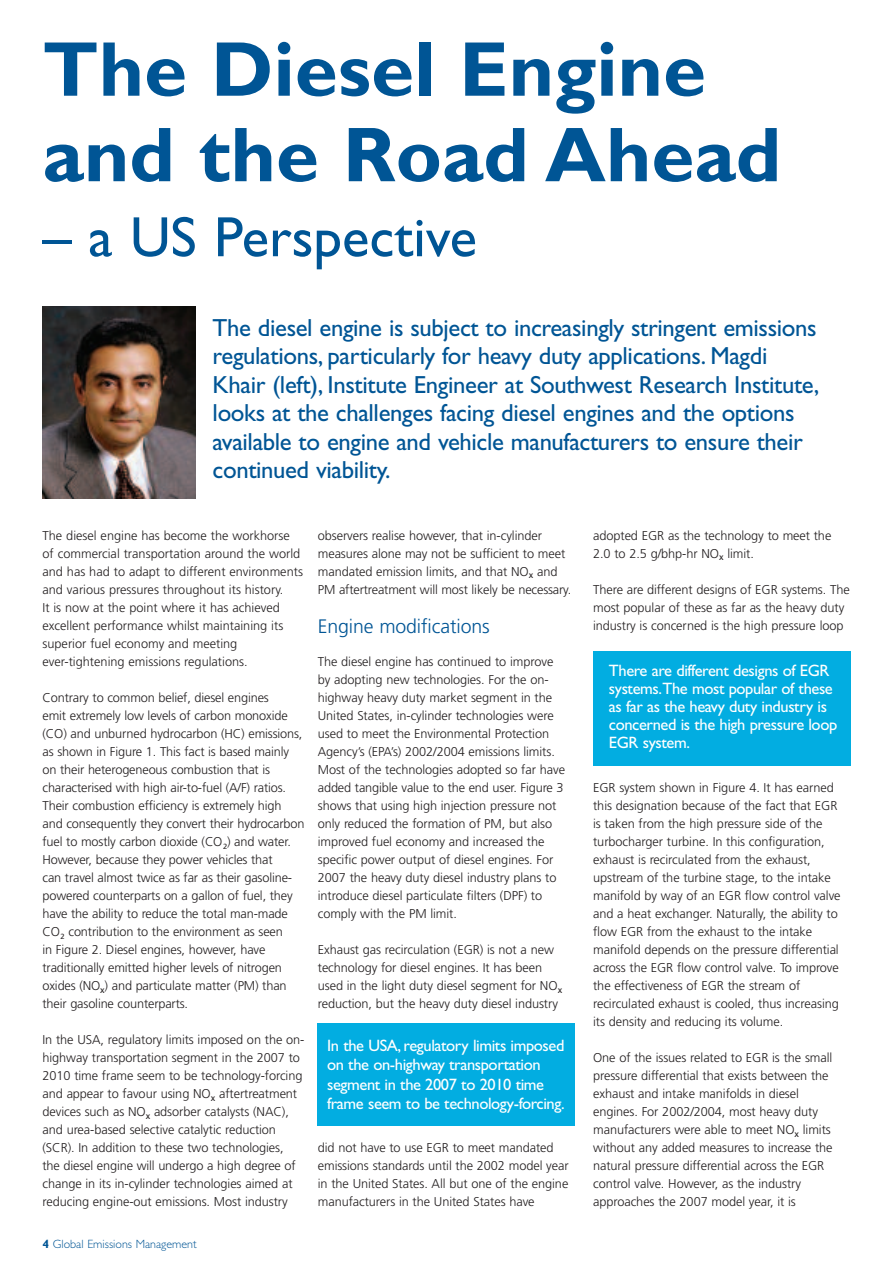
<style>
.page{position:relative;width:893px;height:1263px;background:#fff}
.page>*{position:absolute;margin:0;border:0;box-sizing:border-box;transform-origin:0 0}
.t1{font:700 78px/85.5px "Gill Sans";color:#005595}
.t2{font:57px "Gill Sans";color:#005595}
.t3{font:24.75px/28.5px "Gill Sans";letter-spacing:-.015em;color:#005595}
.t4{font:300 19.5px "Frutiger";letter-spacing:-.005em;color:#005595}
.t5{font:16.5px/18px "Gill Sans";letter-spacing:-.025em;color:#fff}
.t6{font:300 12.75px/18px "Frutiger";letter-spacing:-.005em;color:#231f20}
.t7{font:300 12px "Gill Sans";color:#005595}
.s1{font-weight:700}
</style>
<div class="page">
<img style="left:43px;top:306px;width:152px;height:193px">
<div style="left:593px;top:651px;width:257px;height:114px;background:#02ade1"></div>
<div style="left:318px;top:1024px;width:257px;height:102px;background:#02ade1"></div>
<h1 class="t1" style="left:43px;top:34px;width:740px">The Diesel Engine and the Road Ahead</h1>
<h2 class="t2" style="left:43px;top:215px;width:436px">– a US Perspective</h2>
<p class="t3" style="left:213px;top:316px;width:608px">The diesel engine is subject to increasingly stringent emissions regulations, particularly for heavy duty applications. Magdi Khair (left), Institute Engineer at Southwest Research Institute, looks at the challenges facing diesel engines and the options available to engine and vehicle manufacturers to ensure their continued viability.</p>
<p class="t6" style="left:43px;top:528px;width:262px">The diesel engine has become the workhorse of commercial transportation around the world and has had to adapt to different environments and various pressures throughout its history.<br>It is now at the point where it has achieved excellent performance whilst maintaining its superior fuel economy and meeting ever-tightening emissions regulations.</p>
<p class="t6" style="left:43px;top:690px;width:264px">Contrary to common belief, diesel engines<br>emit extremely low levels of carbon monoxide (CO) and unburned hydrocarbon (HC) emissions, as shown in Figure 1. This fact is based mainly on their heterogeneous combustion that is characterised with high air-to-fuel (A/F) ratios.<br>Their combustion efficiency is extremely high and consequently they convert their hydrocarbon fuel to mostly carbon dioxide (CO<sub>2</sub>) and water.<br>However, because they power vehicles that<br>can travel almost twice as far as their gasoline&shy;powered counterparts on a gallon of fuel, they have the ability to reduce the total man-made CO<sub>2</sub> contribution to the environment as seen<br>in Figure 2. Diesel engines, however, have traditionally emitted higher levels of nitrogen oxides (NO<sub>x</sub>) and particulate matter (PM) than their gasoline counterparts.</p>
<p class="t6" style="left:43px;top:1032px;width:263px">In the USA, regulatory limits imposed on the on&shy;highway transportation segment in the 2007 to 2010 time frame seem to be technology-forcing and appear to favour using NO<sub>x</sub> aftertreatment devices such as NO<sub>x</sub> adsorber catalysts (NAC), and urea-based selective catalytic reduction (SCR). In addition to these two technologies,<br>the diesel engine will undergo a high degree of change in its in-cylinder technologies aimed at reducing engine-out emissions. Most industry</p>
<p class="t7" style="left:43px;top:1239px;width:156px"><span class="s1">4</span> Global Emissions Management</p>
<p class="t6" style="left:318px;top:528px;width:255px">observers realise however, that in-cylinder measures alone may not be sufficient to meet mandated emission limits, and that NO<sub>x</sub> and PM aftertreatment will most likely be necessary.</p>
<h3 class="t4" style="left:318px;top:619px;width:173px">Engine modifications</h3>
<p class="t6" style="left:318px;top:654px;width:249px">The diesel engine has continued to improve by adopting new technologies. For the on&shy;highway heavy duty market segment in the United States, in-cylinder technologies were used to meet the Environmental Protection Agency’s (EPA’s) 2002/2004 emissions limits.<br>Most of the technologies adopted so far have added tangible value to the end user. Figure 3 shows that using high injection pressure not only reduced the formation of PM, but also improved fuel economy and increased the specific power output of diesel engines. For 2007 the heavy duty diesel industry plans to introduce diesel particulate filters (DPF) to comply with the PM limit.</p>
<p class="t6" style="left:318px;top:942px;width:246px">Exhaust gas recirculation (EGR) is not a new technology for diesel engines. It has been used in the light duty diesel segment for NO<sub>x </sub>reduction, but the heavy duty diesel industry</p>
<p class="t5" style="left:327px;top:1037px;width:239px;line-height:19.5px">In the USA, regulatory limits imposed on the on-highway transportation segment in the 2007 to 2010 time frame seem to be technology-forcing.</p>
<p class="t6" style="left:318px;top:1140px;width:252px">did not have to use EGR to meet mandated emissions standards until the 2002 model year in the United States. All but one of the engine manufacturers in the United States have</p>
<p class="t6" style="left:593px;top:528px;width:240px">adopted EGR as the technology to meet the<br>2.0 to 2.5 g/bhp-hr NO<sub>x</sub> limit.</p>
<p class="t6" style="left:593px;top:582px;width:258px">There are different designs of EGR systems. The most popular of these as far as the heavy duty industry is concerned is the high pressure loop</p>
<p class="t5" style="left:609px;top:662px;width:230px">There are different designs of EGR systems.The most popular of these as far as the heavy duty industry is concerned is the high pressure loop<br>EGR system.</p>
<p class="t6" style="left:593px;top:780px;width:249px">EGR system shown in Figure 4. It has earned this designation because of the fact that EGR is taken from the high pressure side of the turbocharger turbine. In this configuration, exhaust is recirculated from the exhaust, upstream of the turbine stage, to the intake manifold by way of an EGR flow control valve and a heat exchanger. Naturally, the ability to flow EGR from the exhaust to the intake manifold depends on the pressure differential across the EGR flow control valve. To improve the effectiveness of EGR the stream of recirculated exhaust is cooled, thus increasing its density and reducing its volume.</p>
<p class="t6" style="left:593px;top:1050px;width:241px">One of the issues related to EGR is the small pressure differential that exists between the exhaust and intake manifolds in diesel engines. For 2002/2004, most heavy duty manufacturers were able to meet NO<sub>x</sub> limits without any added measures to increase the natural pressure differential across the EGR control valve. However, as the industry approaches the 2007 model year, it is</p>
</div>
